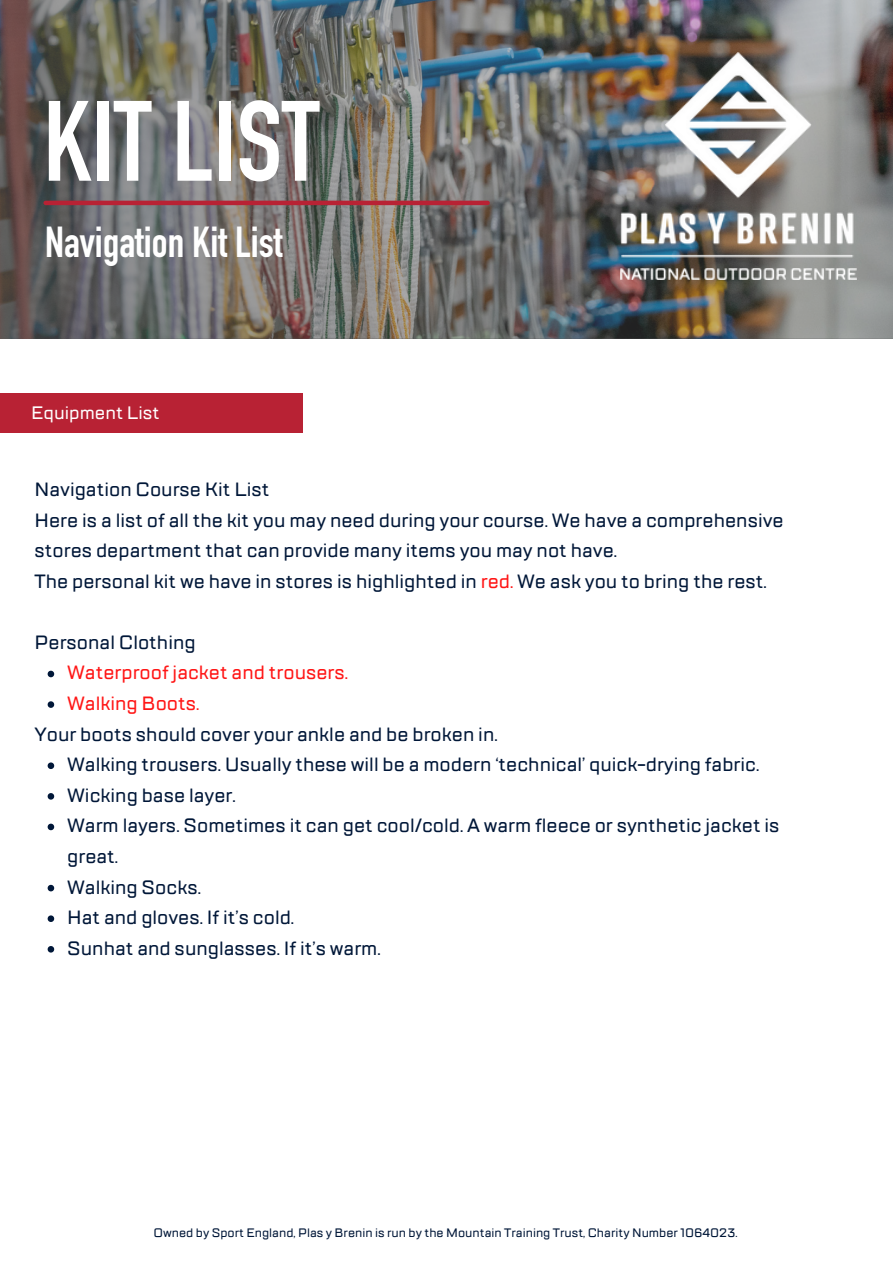
<style>
.page{position:relative;width:893px;height:1264px;background:#fff}
.page>*{position:absolute;margin:0;border:0;box-sizing:border-box;transform-origin:0 0}
.t1{font:700 112.05px "DIN Condensed";color:#fff}
.t2{font:700 42.75px "DIN Condensed";color:#fff}
.t3{font:500 19.2px/30.6px "TT Lakes";color:#001738}
.t4{font:500 19.2px "TT Lakes";color:#ff1616}
.t5{font:500 18px "TT Lakes";color:#fff}
.t6{font:500 12.3px "TT Lakes";color:#001738}
.s1{color:#ff1616}
</style>
<div class="page">
<img style="left:0;top:0;width:892px;height:338px">
<hr style="left:46px;top:201px;width:441px;height:4px;background:#b82234">
<div style="left:0;top:393px;width:303px;height:40px;background:#b82234"></div>
<img style="left:620px;top:52px;width:236px;height:227px">
<svg style="left:48px;top:670px;width:6px;height:7px"></svg>
<svg style="left:48px;top:701px;width:6px;height:7px"></svg>
<svg style="left:48px;top:762px;width:6px;height:7px"></svg>
<svg style="left:48px;top:793px;width:6px;height:6px"></svg>
<svg style="left:48px;top:823px;width:6px;height:7px"></svg>
<svg style="left:48px;top:884px;width:6px;height:7px"></svg>
<svg style="left:48px;top:915px;width:6px;height:7px"></svg>
<svg style="left:48px;top:946px;width:6px;height:6px"></svg>
<p class="t1" style="left:43px;top:101px;width:277px">KIT LIST</p>
<p class="t2" style="left:45px;top:226px;width:239px">Navigation Kit List</p>
<p class="t5" style="left:31px;top:401px;width:130px">Equipment List</p>
<p class="t3" style="left:35px;top:474px;width:236px">Navigation Course Kit List</p>
<p class="t3" style="left:35px;top:505px;width:750px">Here is a list of all the kit you may need during your course. We have a comprehensive stores department that can provide many items you may not have.</p>
<p class="t3" style="left:35px;top:566px;width:733px">The personal kit we have in stores is highlighted in <span class="s1">red.</span> We ask you to bring the rest.</p>
<p class="t3" style="left:35px;top:627px;width:163px">Personal Clothing</p>
<p class="t4" style="left:67px;top:660px;width:282px">Waterproof jacket and trousers.</p>
<p class="t4" style="left:67px;top:691px;width:134px">Walking Boots.</p>
<p class="t3" style="left:35px;top:719px;width:464px">Your boots should cover your ankle and be broken in.</p>
<p class="t3" style="left:67px;top:749px;width:693px">Walking trousers. Usually these will be a modern ‘technical’ quick-drying fabric.</p>
<p class="t3" style="left:67px;top:780px;width:170px">Wicking base layer.</p>
<p class="t3" style="left:67px;top:810px;width:714px">Warm layers. Sometimes it can get cool/cold. A warm fleece or synthetic jacket is great.</p>
<p class="t3" style="left:67px;top:872px;width:135px">Walking Socks.</p>
<p class="t3" style="left:67px;top:902px;width:228px">Hat and gloves. If it’s cold.</p>
<p class="t3" style="left:67px;top:933px;width:315px">Sunhat and sunglasses. If it’s warm.</p>
<p class="t6" style="left:153px;top:1224px;width:585px">Owned by Sport England, Plas y Brenin is run by the Mountain Training Trust, Charity Number 1064023.</p>
</div>
